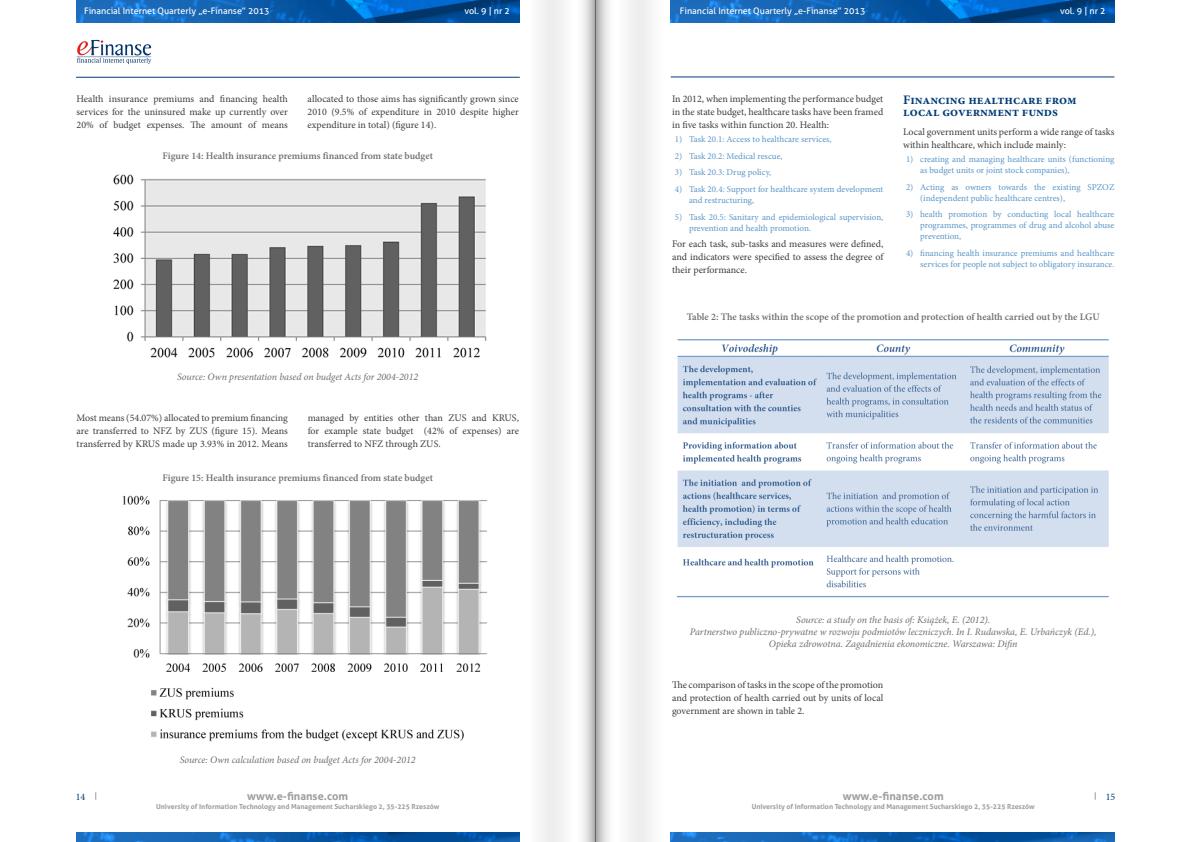
<style>
.page{position:relative;width:1191px;height:842px;background:#fff}
.page>*{position:absolute;margin:0;border:0;box-sizing:border-box;transform-origin:0 0}
.t1{font:700 13px/12px "Minion Pro";color:#003c77}
.t2{font:700 11px "Aller";color:#9d9d9c}
.t3{font:10px/13px "Minion Pro";color:#3c3c3b;text-align:justify}
.t4{font:italic 10px/12px "Minion Pro";letter-spacing:-.005em;color:#706f6f;text-align:center}
.t5{font:600 10px "Minion Pro";color:#706f6f}
.t6{font:10px "Minion Pro";color:#003c77}
.t7{font:9px/11px "Minion Pro";color:#5a96c9}
.t8{font:9px "Aller";color:#fff}
.t9{font:700 7px "Aller";color:#9d9d9c}
</style>
<div class="page">
<img style="left:77px;top:39px;width:74px;height:26px">
<img style="left:670px;top:0;width:444px;height:22px">
<img style="left:76px;top:0;width:444px;height:22px">
<img style="left:76px;top:832px;width:444px;height:10px">
<img style="left:670px;top:832px;width:444px;height:10px">
<hr style="left:76px;top:77px;width:444px;height:1px;background:#003c77">
<hr style="left:670px;top:77px;width:444px;height:1px;background:#003c77">
<svg style="left:595px;top:0;width:56px;height:842px"></svg>
<svg style="left:541px;top:0;width:54px;height:842px"></svg>
<img style="left:677px;top:339px;width:432px;height:259px">
<img style="left:113px;top:174px;width:374px;height:184px">
<img style="left:122px;top:495px;width:365px;height:247px">
<p class="t8" style="left:84px;top:6px;width:187px">Financial Internet Quarterly „e-Finanse” 2013</p>
<p class="t8" style="left:464px;top:6px;width:47px">vol. 9 | nr 2</p>
<p class="t8" style="left:680px;top:6px;width:187px">Financial Internet Quarterly „e-Finanse” 2013</p>
<p class="t8" style="left:1060px;top:6px;width:47px">vol. 9 | nr 2</p>
<p class="t3" style="left:77px;top:93px;width:213px">Health insurance premiums and financing health services for the uninsured make up currently over 20% of budget expenses. The amount of means</p>
<p class="t3" style="left:308px;top:93px;width:213px">allocated to those aims has significantly grown since 2010 (9.5% of expenditure in 2010 despite higher expenditure in total) (figure 14).</p>
<p class="t5" style="left:162px;top:149px;width:272px">Figure 14: Health insurance premiums financed from state budget</p>
<p class="t4" style="left:177px;top:371px;width:242px">Source: Own presentation based on budget Acts for 2004-2012</p>
<p class="t3" style="left:77px;top:411px;width:213px">Most means (54.07%) allocated to premium financing are transferred to NFZ by ZUS (figure 15). Means transferred by KRUS made up 3.93% in 2012. Means</p>
<p class="t3" style="left:308px;top:411px;width:213px">managed by entities other than ZUS and KRUS, for example state budget (42% of expenses) are transferred to NFZ through ZUS.</p>
<p class="t5" style="left:162px;top:471px;width:272px">Figure 15: Health insurance premiums financed from state budget</p>
<p class="t4" style="left:180px;top:753px;width:237px">Source: Own calculation based on budget Acts for 2004-2012</p>
<p class="t3" style="left:672px;top:93px;width:213px">In 2012, when implementing the performance budget in the state budget, healthcare tasks have been framed in five tasks within function 20. Health:</p>
<p class="t7" style="left:675px;top:134px;width:158px">1) Task 20.1: Access to healthcare services,</p>
<p class="t7" style="left:675px;top:150px;width:109px">2) Task 20.2: Medical rescue,</p>
<p class="t7" style="left:675px;top:167px;width:98px">3) Task 20.3: Drug policy,</p>
<p class="t7" style="left:689px;top:184px;width:196px;text-indent:-14px">4) Task 20.4: Support for healthcare system development and restructuring,</p>
<p class="t7" style="left:689px;top:211px;width:196px;text-indent:-14px">5) Task 20.5: Sanitary and epidemiological supervision, prevention and health promotion.</p>
<p class="t3" style="left:672px;top:237px;width:213px">For each task, sub-tasks and measures were defined, and indicators were specified to assess the degree of their performance.</p>
<h1 class="t1" style="left:903px;top:94px;width:175px">Financing healthcare from local government funds</h1>
<p class="t3" style="left:903px;top:125px;width:213px">Local government units perform a wide range of tasks within healthcare, which include mainly:</p>
<p class="t7" style="left:920px;top:154px;width:196px;text-indent:-14px">1) creating and managing healthcare units (functioning as budget units or joint stock companies),</p>
<p class="t7" style="left:920px;top:181px;width:196px;text-indent:-14px">2) Acting as owners towards the existing SPZOZ (independent public healthcare centres),</p>
<p class="t7" style="left:920px;top:209px;width:196px;text-align:justify;text-indent:-14px">3) health promotion by conducting local healthcare programmes, programmes of drug and alcohol abuse prevention,</p>
<p class="t7" style="left:906px;top:248px;width:210px;text-align:right">4) financing health insurance premiums and healthcare services for people not subject to obligatory insurance.</p>
<p class="t5" style="left:687px;top:309px;width:414px">Table 2: The tasks within the scope of the promotion and protection of health carried out by the LGU</p>
<p class="t4" style="left:690px;top:614px;width:408px">Source: a study on the basis of: Książek, E. (2012).<br>Partnerstwo publiczno-prywatne w rozwoju podmiotów leczniczych. In I. Rudawska, E. Urbańczyk (Ed.),<br>Opieka zdrowotna. Zagadnienia ekonomiczne. Warszawa: Difin</p>
<p class="t3" style="left:672px;top:678px;width:213px">The comparison of tasks in the scope of the promotion and protection of health carried out by units of local government are shown in table 2.</p>
<p class="t2" style="left:247px;top:790px;width:102px">www.e-finanse.com</p>
<p class="t9" style="left:156px;top:802px;width:285px">University of Information Technology and Management Sucharskiego 2, 35-225 Rzeszów</p>
<p class="t2" style="left:842px;top:790px;width:102px">www.e-finanse.com</p>
<p class="t9" style="left:751px;top:802px;width:285px">University of Information Technology and Management Sucharskiego 2, 35-225 Rzeszów</p>
<p class="t6" style="left:76px;top:790px;width:11px">14</p>
<p class="t6" style="left:1105px;top:790px;width:11px">15</p>
</div>
